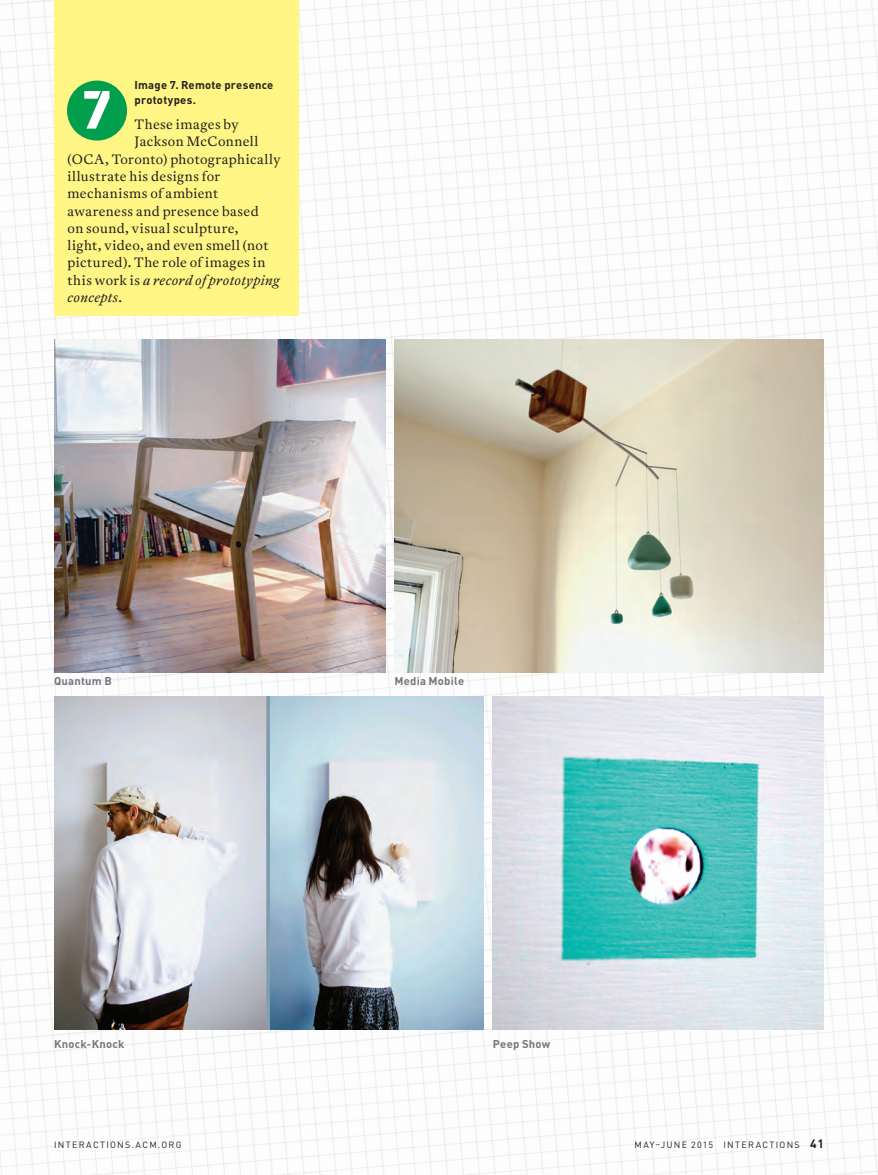
<style>
.page{position:relative;width:878px;height:1175px;background:#fff}
.page>*{position:absolute;margin:0;border:0;box-sizing:border-box;transform-origin:0 0}
.t1{font:900 54px "PF Din Stencil";color:#fff}
.t2{font:13.5px "Antwerp ACM";letter-spacing:.03em;color:#231f20}
.t3{font:italic 13.5px "Antwerp ACM";letter-spacing:.025em;color:#231f20}
.t4{font:700 11.25px "DIN Pro";letter-spacing:.02em;color:#76787b}
.t5{font:700 11.25px/15px "DIN Pro";letter-spacing:.02em;color:#231f20}
.t6{font:9px "DIN Pro";letter-spacing:.145em;color:#231f20}
.s1{font-style:normal}
.s2{font-weight:700;font-size:12px}
</style>
<div class="page">
<img style="left:0;top:0;width:878px;height:1174px">
<div style="left:54px;top:0;width:244px;height:315px;background:#fff685"></div>
<div style="left:67px;top:81px;width:60px;height:60px;background:#009e4d;border-radius:50%"></div>
<img style="left:394px;top:339px;width:430px;height:333px">
<img style="left:270px;top:696px;width:213px;height:333px">
<img style="left:54px;top:696px;width:212px;height:333px">
<img style="left:54px;top:339px;width:331px;height:333px">
<img style="left:492px;top:696px;width:332px;height:333px">
<p class="t5" style="left:134px;top:76px;width:140px">Image 7. Remote presence prototypes.</p>
<p class="t2" style="left:134px;top:115px;width:106px">These images by</p>
<p class="t2" style="left:134px;top:132px;width:125px">Jackson McConnell</p>
<p class="t2" style="left:68px;top:150px;width:214px">(OCA, Toronto) photographically</p>
<p class="t2" style="left:68px;top:167px;width:154px">illustrate his designs for</p>
<p class="t2" style="left:68px;top:184px;width:152px">mechanisms of ambient</p>
<p class="t2" style="left:68px;top:202px;width:193px">awareness and presence based</p>
<p class="t2" style="left:68px;top:219px;width:173px">on sound, visual sculpture,</p>
<p class="t2" style="left:68px;top:236px;width:202px">light, video, and even smell (not</p>
<p class="t2" style="left:68px;top:253px;width:199px">pictured). The role of images in</p>
<p class="t3" style="left:68px;top:271px;width:213px"><span class="s1">this work is</span> a record of prototyping</p>
<p class="t3" style="left:68px;top:288px;width:56px">concepts<span class="s1">.</span></p>
<h1 class="t1" style="left:83px;top:77px;width:30px">7</h1>
<p class="t4" style="left:54px;top:672px;width:59px">Quantum B</p>
<p class="t4" style="left:394px;top:672px;width:71px">Media Mobile</p>
<p class="t4" style="left:54px;top:1034px;width:72px">Knock-Knock</p>
<p class="t4" style="left:493px;top:1034px;width:59px">Peep Show</p>
<p class="t6" style="left:54px;top:1137px;width:129px">INTERACTIONS.ACM.ORG</p>
<p class="t6" style="left:634px;top:1137px;width:191px">MAY–JUNE 2015 INTERACTIONS <span class="s2">41</span></p>
</div>
